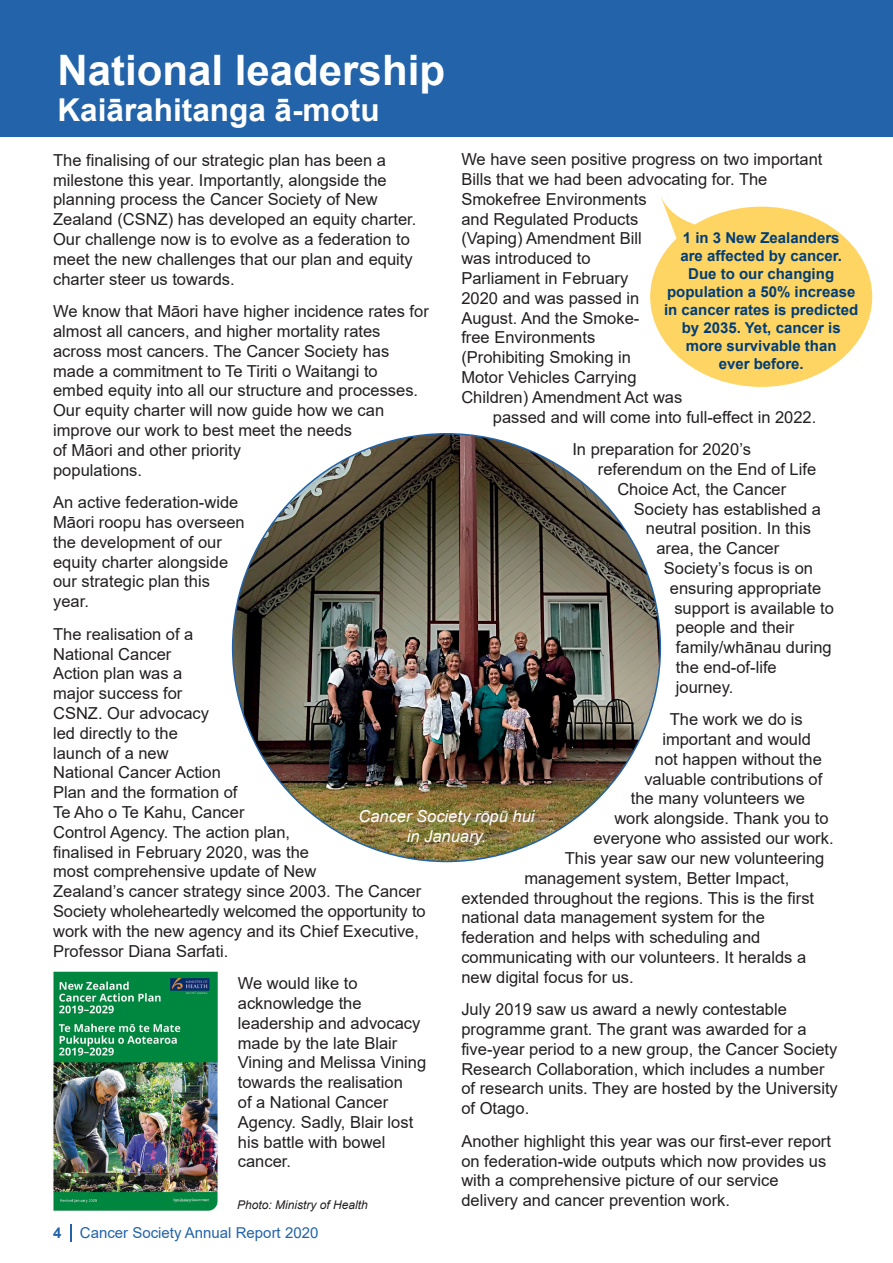
<style>
.page{position:relative;width:893px;height:1263px;background:#fff}
.page>*{position:absolute;margin:0;border:0;box-sizing:border-box;transform-origin:0 0}
.t1{font:700 42px "Arial";color:#fff}
.t2{font:700 31.5px "Arial";color:#fff}
.t3{font:16.5px/19.8px "Arial";color:#231f20}
.t4{font:italic 16.5px/19.8px "Arial";color:#fff;text-align:center}
.t5{font:700 15px/18px "Arial";color:#003d78;text-align:center}
.t6{font:15px "Arial";color:#2263a9}
.t7{font:italic 12px "Arial";color:#231f20}
.s1{font-weight:700}
</style>
<div class="page">
<div style="left:0;top:0;width:893px;height:136px;background:#2263a9"></div>
<img style="left:233px;top:434px;width:427px;height:427px;border-radius:214px">
<img style="left:53px;top:971px;width:165px;height:240px">
<svg style="left:650px;top:197px;width:222px;height:190px"></svg>
<svg style="left:70px;top:1224px;width:2px;height:17px"></svg>
<h1 class="t1" style="left:58px;top:40px;width:389px">National leadership</h1>
<h2 class="t2" style="left:58px;top:87px;width:324px">Kaiārahitanga ā-motu</h2>
<p class="t3" style="left:53px;top:150px;width:365px">The finalising of our strategic plan has been a milestone this year. Importantly, alongside the planning process the Cancer Society of New Zealand (CSNZ) has developed an equity charter.<br>Our challenge now is to evolve as a federation to meet the new challenges that our plan and equity charter steer us towards.</p>
<p class="t3" style="left:53px;top:301px;width:377px">We know that Māori have higher incidence rates for almost all cancers, and higher mortality rates across most cancers. The Cancer Society has made a commitment to Te Tiriti o Waitangi to embed equity into all our structure and processes.<br>Our equity charter will now guide how we can improve our work to best meet the needs<br>of Māori and other priority<br>populations.</p>
<p class="t3" style="left:53px;top:492px;width:193px">An active federation-wide<br>Māori roopu has overseen the development of our equity charter alongside our strategic plan this year.</p>
<p class="t3" style="left:53px;top:624px;width:374px">The realisation of a<br>National Cancer<br>Action plan was a<br>major success for<br>CSNZ. Our advocacy<br>led directly to the<br>launch of a new<br>National Cancer Action<br>Plan and the formation of<br>Te Aho o Te Kahu, Cancer<br>Control Agency. The action plan,<br>finalised in February 2020, was the<br>most comprehensive update of New<br>Zealand’s cancer strategy since 2003. The Cancer<br>Society wholeheartedly welcomed the opportunity to work with the new agency and its Chief Executive,<br>Professor Diana Sarfati.</p>
<p class="t3" style="left:238px;top:973px;width:190px">We would like to acknowledge the leadership and advocacy made by the late Blair<br>Vining and Melissa Vining towards the realisation<br>of a National Cancer<br>Agency. Sadly, Blair lost his battle with bowel cancer.</p>
<p class="t3" style="left:461px;top:149px;width:363px">We have seen positive progress on two important<br>Bills that we had been advocating for. The<br>Smokefree Environments<br>and Regulated Products<br>(Vaping) Amendment Bill<br>was introduced to<br>Parliament in February<br>2020 and was passed in<br>August. And the Smoke-<br>free Environments<br>(Prohibiting Smoking in<br>Motor Vehicles Carrying<br>Children) Amendment Act was</p>
<p class="t3" style="left:572px;top:400px;width:245px;line-height:32.5px;text-indent:-79px">passed and will come into full-effect in 2022.<br>In preparation for 2020’s</p>
<p class="t3" style="left:617px;top:459px;width:200px;text-indent:-20px">referendum on the End of Life<br>Choice Act, the Cancer</p>
<p class="t3" style="left:634px;top:499px;width:189px">Society has established a</p>
<p class="t3" style="left:646px;top:518px;width:167px">neutral position. In this</p>
<p class="t3" style="left:656px;top:538px;width:124px">area, the Cancer</p>
<p class="t3" style="left:664px;top:558px;width:151px">Society’s focus is on</p>
<p class="t3" style="left:670px;top:578px;width:153px">ensuring appropriate</p>
<p class="t3" style="left:674px;top:598px;width:161px">support is available to</p>
<p class="t3" style="left:676px;top:617px;width:120px">people and their</p>
<p class="t3" style="left:676px;top:637px;width:157px">family/whānau during</p>
<p class="t3" style="left:676px;top:657px;width:102px">the end-of-life</p>
<p class="t3" style="left:676px;top:677px;width:59px">journey.</p>
<p class="t3" style="left:670px;top:709px;width:134px">The work we do is</p>
<p class="t3" style="left:662px;top:729px;width:150px">important and would</p>
<p class="t3" style="left:655px;top:749px;width:168px">not happen without the</p>
<p class="t3" style="left:644px;top:769px;width:179px">valuable contributions of</p>
<p class="t3" style="left:631px;top:789px;width:176px">the many volunteers we</p>
<p class="t3" style="left:614px;top:808px;width:216px">work alongside. Thank you to</p>
<p class="t3" style="left:593px;top:828px;width:242px">everyone who assisted our work.</p>
<p class="t3" style="left:565px;top:848px;width:261px">This year saw our new volunteering</p>
<p class="t3" style="left:524px;top:868px;width:267px">management system, Better Impact,</p>
<p class="t3" style="left:461px;top:888px;width:354px">extended throughout the regions. This is the first</p>
<p class="t3" style="left:461px;top:907px;width:305px">national data management system for the</p>
<p class="t3" style="left:461px;top:927px;width:300px">federation and helps with scheduling and</p>
<p class="t3" style="left:461px;top:947px;width:346px">communicating with our volunteers. It heralds a</p>
<p class="t3" style="left:461px;top:967px;width:174px">new digital focus for us.</p>
<p class="t3" style="left:461px;top:999px;width:378px">July 2019 saw us award a newly contestable programme grant. The grant was awarded for a five-year period to a new group, the Cancer Society Research Collaboration, which includes a number of research units. They are hosted by the University of Otago.</p>
<p class="t3" style="left:461px;top:1131px;width:371px">Another highlight this year was our first-ever report on federation-wide outputs which now provides us with a comprehensive picture of our service delivery and cancer prevention work.</p>
<p class="t5" style="left:664px;top:229px;width:196px">1 in 3 New Zealanders<br>are affected by cancer.<br>Due to our changing population a 50% increase in cancer rates is predicted by 2035. Yet, cancer is more survivable than<br>ever before.</p>
<p class="t4" style="left:358px;top:807px;width:178px">Cancer Society rōpū hui in January.</p>
<p class="t7" style="left:237px;top:1197px;width:132px">Photo: Ministry of Health</p>
<p class="t6" style="left:53px;top:1222px;width:267px"><span class="s1">4</span> Cancer Society Annual Report 2020</p>
</div>
